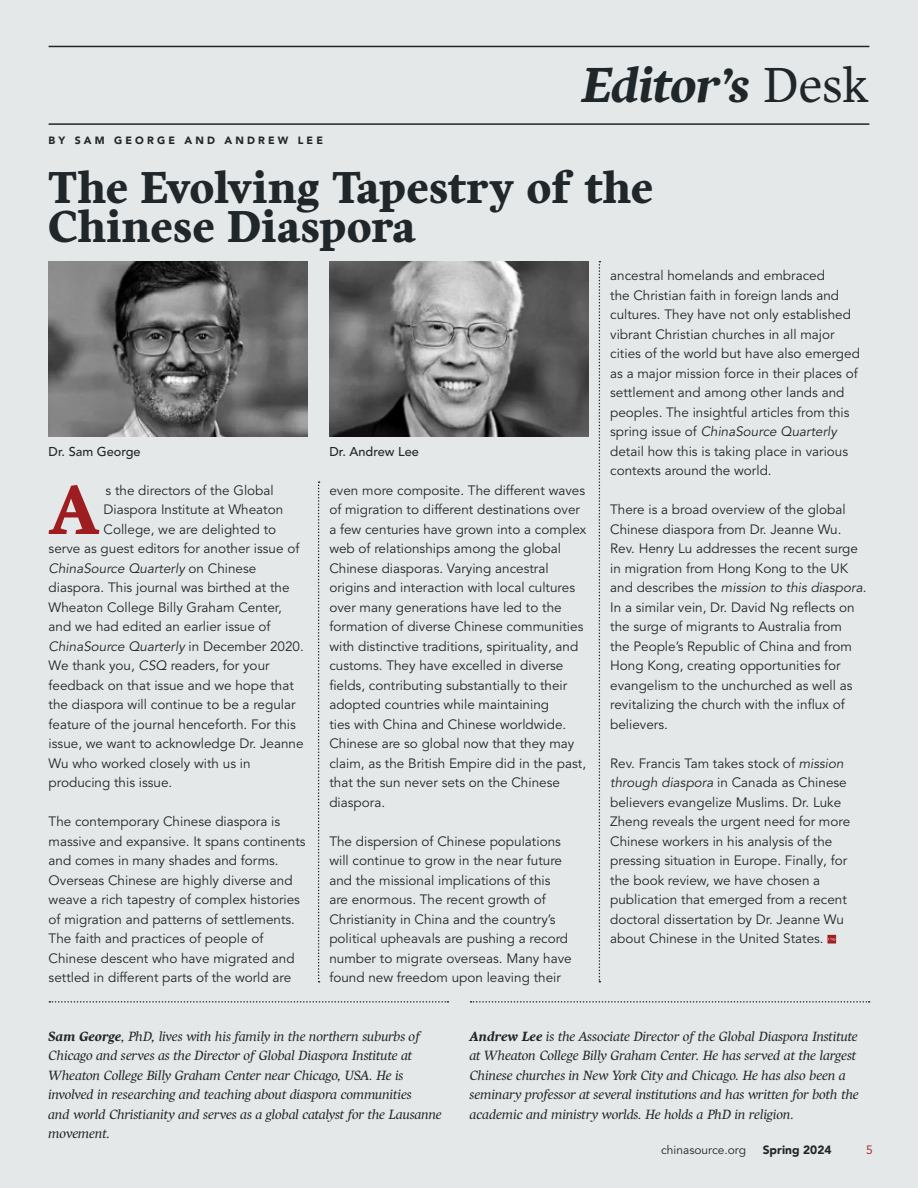
<style>
.page{position:relative;width:918px;height:1188px;background:#e5e8e8}
.page>*{position:absolute;margin:0;border:0;box-sizing:border-box;transform-origin:0 0}
.t1{font:800 70.2px "Harfang";color:#9e1d20}
.t2{font:italic 800 49.5px "Harfang";letter-spacing:-.025em;color:#20272b}
.t3{font:900 45px/39px "Harfang";letter-spacing:-.005em;color:#20272b}
.t4{font:13.5px/19.5px "Avenir LT Pro";color:#20272b}
.t5{font:italic 300 13.5px/19.5px "Harfang";letter-spacing:-.005em;color:#20272b}
.t6{font:italic 13.5px "Avenir LT Pro";color:#20272b}
.t7{font:500 12.75px "Avenir LT Pro";color:#20272b}
.t8{font:12px "Avenir LT Pro";color:#20272b}
.t9{font:900 12px "Avenir";color:#20272b}
.t10{font:12px "Avenir LT Pro";color:#9e1d20}
.t11{font:900 10.5px "Avenir LT Pro";letter-spacing:.3em;color:#20272b}
.s1{font-weight:300;font-style:normal}
.s2{font-style:normal}
.s3{font-style:italic}
.s4{font-weight:800}
</style>
<div class="page">
<hr style="left:49px;top:46px;width:820px;height:1px;background:#20272b">
<hr style="left:49px;top:123px;width:820px;height:2px;background:#20272b">
<svg style="left:827px;top:935px;width:9px;height:9px"></svg>
<svg style="left:49px;top:1001px;width:399px;height:2px"></svg>
<svg style="left:471px;top:1001px;width:399px;height:2px"></svg>
<img style="left:329px;top:261px;width:260px;height:175px">
<img style="left:49px;top:261px;width:259px;height:175px">
<svg style="left:318px;top:481px;width:2px;height:501px"></svg>
<svg style="left:599px;top:261px;width:1px;height:721px"></svg>
<p class="t11" style="left:49px;top:134px;width:276px">BY SAM GEORGE AND ANDREW LEE</p>
<h2 class="t2" style="left:582px;top:55px;width:289px">Editor’s <span class="s1">Desk</span></h2>
<h3 class="t3" style="left:49px;top:169px;width:606px">The Evolving Tapestry of the<br>Chinese Diaspora</h3>
<p class="t7" style="left:49px;top:444px;width:94px">Dr. Sam George</p>
<p class="t7" style="left:329px;top:444px;width:91px">Dr. Andrew Lee</p>
<h1 class="t1" style="left:49px;top:467px;width:52px">A</h1>
<p class="t4" style="left:106px;top:481px;width:170px">s the directors of the Global</p>
<p class="t4" style="left:104px;top:500px;width:181px">Diaspora Institute at Wheaton</p>
<p class="t4" style="left:104px;top:520px;width:174px">College, we are delighted to</p>
<p class="t4" style="left:49px;top:539px;width:252px">serve as guest editors for another issue of</p>
<p class="t6" style="left:49px;top:560px;width:209px">ChinaSource Quarterly <span class="s2">on Chinese</span></p>
<p class="t4" style="left:49px;top:578px;width:242px">diaspora. This journal was birthed at the</p>
<p class="t4" style="left:49px;top:598px;width:235px">Wheaton College Billy Graham Center,</p>
<p class="t4" style="left:49px;top:617px;width:224px">and we had edited an earlier issue of</p>
<p class="t6" style="left:49px;top:638px;width:257px">ChinaSource Quarterly <span class="s2">in December 2020.</span></p>
<p class="t4" style="left:49px;top:656px;width:223px">We thank you, <span class="s3">CSQ</span> readers, for your</p>
<p class="t4" style="left:49px;top:676px;width:247px">feedback on that issue and we hope that</p>
<p class="t4" style="left:49px;top:695px;width:249px">the diaspora will continue to be a regular</p>
<p class="t4" style="left:49px;top:715px;width:249px">feature of the journal henceforth. For this</p>
<p class="t4" style="left:49px;top:734px;width:257px">issue, we want to acknowledge Dr. Jeanne</p>
<p class="t4" style="left:49px;top:754px;width:204px">Wu who worked closely with us in</p>
<p class="t4" style="left:49px;top:773px;width:125px">producing this issue.</p>
<p class="t4" style="left:49px;top:812px;width:259px">The contemporary Chinese diaspora is massive and expansive. It spans continents and comes in many shades and forms.<br>Overseas Chinese are highly diverse and weave a rich tapestry of complex histories of migration and patterns of settlements.<br>The faith and practices of people of Chinese descent who have migrated and settled in different parts of the world are</p>
<p class="t4" style="left:329px;top:481px;width:259px">even more composite. The different waves of migration to different destinations over a few centuries have grown into a complex web of relationships among the global Chinese diasporas. Varying ancestral origins and interaction with local cultures over many generations have led to the formation of diverse Chinese communities with distinctive traditions, spirituality, and customs. They have excelled in diverse fields, contributing substantially to their adopted countries while maintaining<br>ties with China and Chinese worldwide.<br>Chinese are so global now that they may claim, as the British Empire did in the past, that the sun never sets on the Chinese diaspora.</p>
<p class="t4" style="left:329px;top:832px;width:244px">The dispersion of Chinese populations will continue to grow in the near future and the missional implications of this are enormous. The recent growth of Christianity in China and the country’s political upheavals are pushing a record number to migrate overseas. Many have found new freedom upon leaving their</p>
<p class="t4" style="left:610px;top:266px;width:251px">ancestral homelands and embraced<br>the Christian faith in foreign lands and cultures. They have not only established vibrant Christian churches in all major cities of the world but have also emerged as a major mission force in their places of settlement and among other lands and peoples. The insightful articles from this spring issue of <span class="s3">ChinaSource Quarterly </span>detail how this is taking place in various contexts around the world.</p>
<p class="t4" style="left:610px;top:500px;width:258px">There is a broad overview of the global Chinese diaspora from Dr. Jeanne Wu.<br>Rev. Henry Lu addresses the recent surge in migration from Hong Kong to the UK and describes the <span class="s3">mission to this diaspora</span>.<br>In a similar vein, Dr. David Ng reflects on the surge of migrants to Australia from<br>the People’s Republic of China and from Hong Kong, creating opportunities for evangelism to the unchurched as well as revitalizing the church with the influx of believers.</p>
<p class="t4" style="left:610px;top:753px;width:242px">Rev. Francis Tam takes stock of <span class="s3">mission through diaspora</span> in Canada as Chinese believers evangelize Muslims. Dr. Luke Zheng reveals the urgent need for more Chinese workers in his analysis of the pressing situation in Europe. Finally, for the book review, we have chosen a publication that emerged from a recent doctoral dissertation by Dr. Jeanne Wu about Chinese in the United States.</p>
<p class="t5" style="left:49px;top:1027px;width:395px"><span class="s4">Sam George</span>, PhD, lives with his family in the northern suburbs of Chicago and serves as the Director of Global Diaspora Institute at Wheaton College Billy Graham Center near Chicago, USA. He is involved in researching and teaching about diaspora communities<br>and world Christianity and serves as a global catalyst for the Lausanne movement.</p>
<p class="t5" style="left:470px;top:1027px;width:391px"><span class="s4">Andrew Lee</span> is the Associate Director of the Global Diaspora Institute at Wheaton College Billy Graham Center. He has served at the largest Chinese churches in New York City and Chicago. He has also been a seminary professor at several institutions and has written for both the academic and ministry worlds. He holds a PhD in religion.</p>
<p class="t8" style="left:661px;top:1142px;width:86px">chinasource.org</p>
<p class="t9" style="left:763px;top:1139px;width:70px">Spring 2024</p>
<p class="t10" style="left:866px;top:1142px;width:8px">5</p>
</div>
